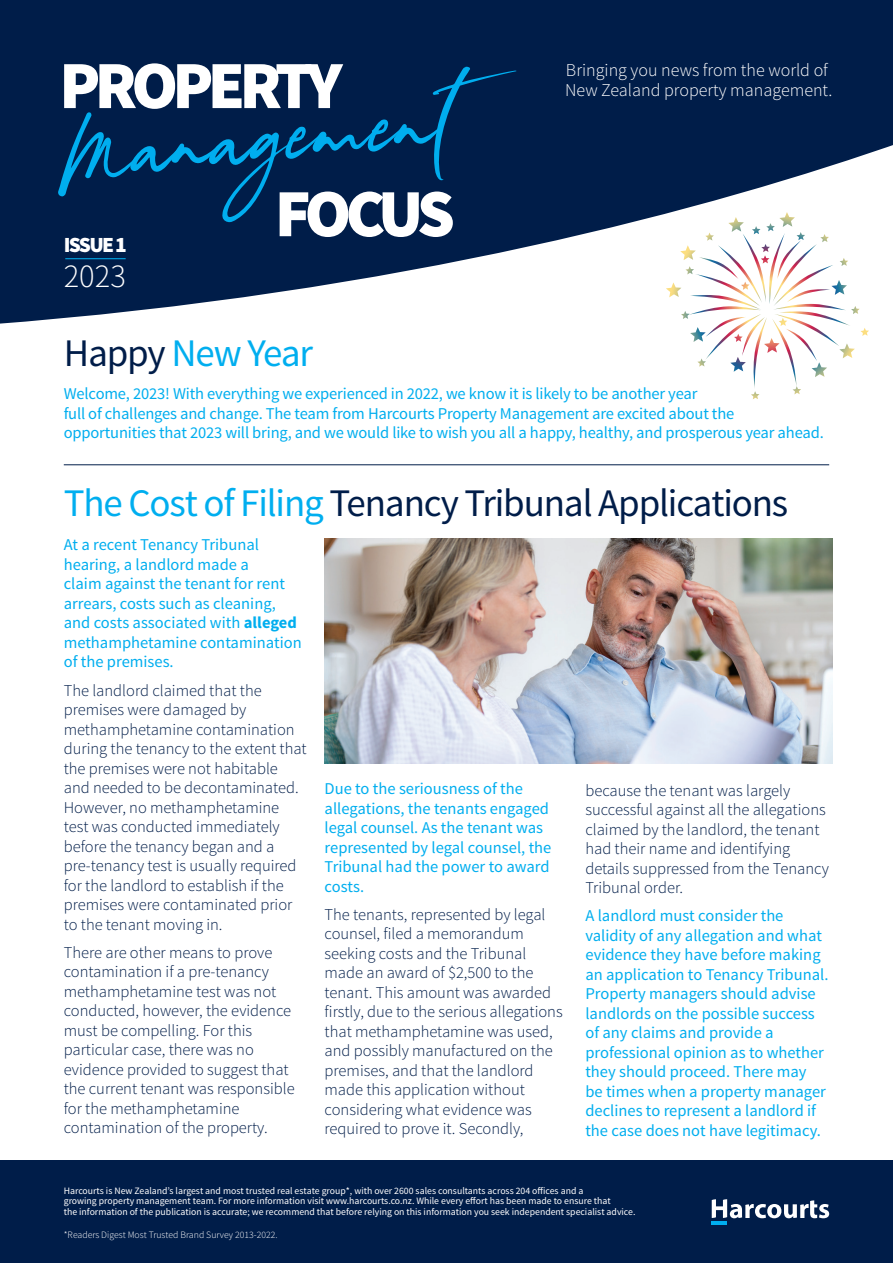
<style>
.page{position:relative;width:893px;height:1263px;background:#fff}
.page>*{position:absolute;margin:0;border:0;box-sizing:border-box;transform-origin:0 0}
.t1{font:98.25px "Harcourts Script";color:#00aeef}
.t2{font:67.5px/128.1px "Source Sans Variable";letter-spacing:-.085em;color:#fff}
.t3{font:39px "Source Sans Pro";letter-spacing:-.03em;color:#001d49}
.t4{font:39px "Source Sans Pro";letter-spacing:-.03em;color:#00aeef}
.t5{font:32.4px "Source Sans Variable";color:#fff}
.t6{font:21.6px "Source Sans Variable";letter-spacing:-.08em;color:#fff}
.t7{font:300 18px/20.5px "Source Sans Pro";color:#fff}
.t8{font:300 16.5px/19.5px "Source Sans Pro";color:#001d49}
.t9{font:16.5px/19.5px "Source Sans Pro";color:#00aeef}
.t10{font:9.75px/10.5px "Source Sans Pro";color:#fff}
.t11{font:300 9.75px "Source Sans Pro";color:#fff}
.s1{color:#001d49}
.s2{color:#00aeef}
.s3{font-weight:700}
</style>
<div class="page">
<svg style="left:0;top:0;width:893px;height:325px;fill:#001d49"></svg>
<div style="left:0;top:1161px;width:893px;height:102px;background:#001d49"></div>
<hr style="left:712px;top:1221px;width:15px;height:4px;background:#00aeef">
<svg style="left:712px;top:1199px;width:117px;height:19px"></svg>
<hr style="left:64px;top:464px;width:765px;height:1px;background:#001d49">
<img style="left:325px;top:538px;width:507px;height:225px">
<hr style="left:65px;top:258px;width:61px;height:1px;background:#00aeef">
<h1 class="t1" style="left:50px;top:96px;width:403px;rotate:-5deg">Management</h1>
<h3 class="t6" style="left:64px;top:232px;width:65px">ISSUE 1</h3>
<h3 class="t5" style="left:64px;top:257px;width:64px">2023</h3>
<h2 class="t2" style="left:275px;top:22px;width:182px;text-indent:-215px">PROPERTY<br>FOCUS</h2>
<h3 class="t4" style="left:64px;top:329px;width:251px"><span class="s1">Happy</span> New Year</h3>
<p class="t7" style="left:565px;top:60px;width:269px">Bringing you news from the world of<br>New Zealand property management.</p>
<p class="t9" style="left:64px;top:384px;width:762px">Welcome, 2023! With everything we experienced in 2022, we know it is likely to be another year<br>full of challenges and change. The team from Harcourts Property Management are excited about the opportunities that 2023 will bring, and we would like to wish you all a happy, healthy, and prosperous year ahead.</p>
<h3 class="t3" style="left:64px;top:478px;width:726px"><span class="s2">The Cost of Filing</span> Tenancy Tribunal Applications</h3>
<p class="t9" style="left:64px;top:535px;width:240px">At a recent Tenancy Tribunal hearing, a landlord made a<br>claim against the tenant for rent arrears, costs such as cleaning, and costs associated with <span class="s3">alleged </span>methamphetamine contamination of the premises.</p>
<p class="t8" style="left:64px;top:680px;width:244px">The landlord claimed that the premises were damaged by methamphetamine contamination during the tenancy to the extent that the premises were not habitable and needed to be decontaminated.<br>However, no methamphetamine test was conducted immediately before the tenancy began and a pre-tenancy test is usually required for the landlord to establish if the premises were contaminated prior to the tenant moving in.</p>
<p class="t8" style="left:64px;top:942px;width:232px">There are other means to prove contamination if a pre-tenancy methamphetamine test was not conducted, however, the evidence must be compelling. For this particular case, there was no evidence provided to suggest that the current tenant was responsible for the methamphetamine contamination of the property.</p>
<p class="t9" style="left:325px;top:779px;width:228px">Due to the seriousness of the allegations, the tenants engaged legal counsel. As the tenant was represented by legal counsel, the<br>Tribunal had the power to award costs.</p>
<p class="t8" style="left:325px;top:904px;width:240px">The tenants, represented by legal counsel, filed a memorandum seeking costs and the Tribunal made an award of $2,500 to the tenant. This amount was awarded firstly, due to the serious allegations that methamphetamine was used, and possibly manufactured on the premises, and that the landlord made this application without considering what evidence was required to prove it. Secondly,</p>
<p class="t8" style="left:585px;top:780px;width:245px">because the tenant was largely successful against all the allegations claimed by the landlord, the tenant had their name and identifying details suppressed from the Tenancy<br>Tribunal order.</p>
<p class="t9" style="left:585px;top:906px;width:245px">A landlord must consider the validity of any allegation and what evidence they have before making an application to Tenancy Tribunal.<br>Property managers should advise landlords on the possible success of any claims and provide a professional opinion as to whether they should proceed. There may<br>be times when a property manager declines to represent a landlord if the case does not have legitimacy.</p>
<p class="t10" style="left:64px;top:1186px;width:573px">Harcourts is New Zealand’s largest and most trusted real estate group*, with over 2600 sales consultants across 204 offices and a<br>growing property management team. For more information visit www.harcourts.co.nz. While every effort has been made to ensure that<br>the information of the publication is accurate; we recommend that before relying on this information you seek independent specialist advice.</p>
<p class="t11" style="left:64px;top:1229px;width:215px">*Readers Digest Most Trusted Brand Survey 2013-2022.</p>
</div>
